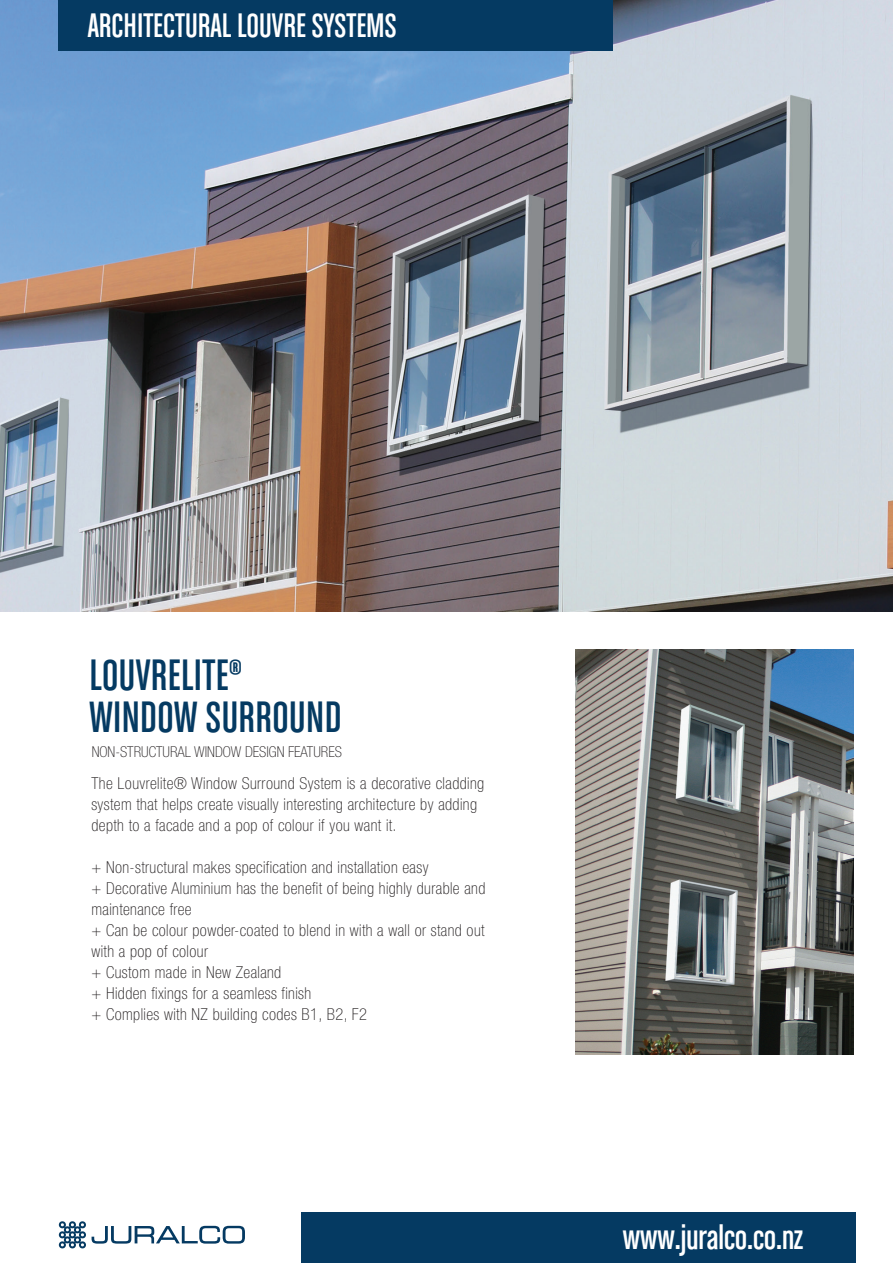
<style>
.page{position:relative;width:893px;height:1263px;background:#fff}
.page>*{position:absolute;margin:0;border:0;box-sizing:border-box;transform-origin:0 0}
.t1{font:46.5px/42px "Chalet Comprime Cologne Sixty";letter-spacing:.01em;color:#053a62}
.t2{font:36px "Chalet Comprime Cologne Sixty";color:#fff}
.t3{font:100 condensed 16.5px/21px "Helvetica Neue";letter-spacing:.025em;color:#231f20}
.t4{font:100 condensed 15px "Helvetica Neue";color:#231f20}
</style>
<div class="page">
<img style="left:0;top:0;width:892px;height:612px">
<div style="left:301px;top:1212px;width:555px;height:51px;background:#053a62"></div>
<div style="left:58px;top:0;width:555px;height:51px;background:#053a62"></div>
<svg style="left:58px;top:1221px;width:28px;height:28px"></svg>
<svg style="left:92px;top:1226px;width:153px;height:17px"></svg>
<img style="left:575px;top:649px;width:278px;height:405px">
<h2 class="t2" style="left:88px;top:5px;width:310px">ARCHITECTURAL LOUVRE SYSTEMS</h2>
<h1 class="t1" style="left:89px;top:653px;width:254px">LOUVRELITE®<br>WINDOW SURROUND</h1>
<p class="t4" style="left:92px;top:744px;width:252px">NON-STRUCTURAL WINDOW DESIGN FEATURES</p>
<p class="t3" style="left:91px;top:772px;width:394px">The Louvrelite® Window Surround System is a decorative cladding system that helps create visually interesting architecture by adding depth to a facade and a pop of colour if you want it.</p>
<p class="t3" style="left:91px;top:856px;width:396px">+ Non-structural makes specification and installation easy<br>+ Decorative Aluminium has the benefit of being highly durable and maintenance free<br>+ Can be colour powder-coated to blend in with a wall or stand out with a pop of colour<br>+ Custom made in New Zealand<br>+ Hidden fixings for a seamless finish<br>+ Complies with NZ building codes B1, B2, F2</p>
<h2 class="t2" style="left:623px;top:1218px;width:182px">www.juralco.co.nz</h2>
</div>
